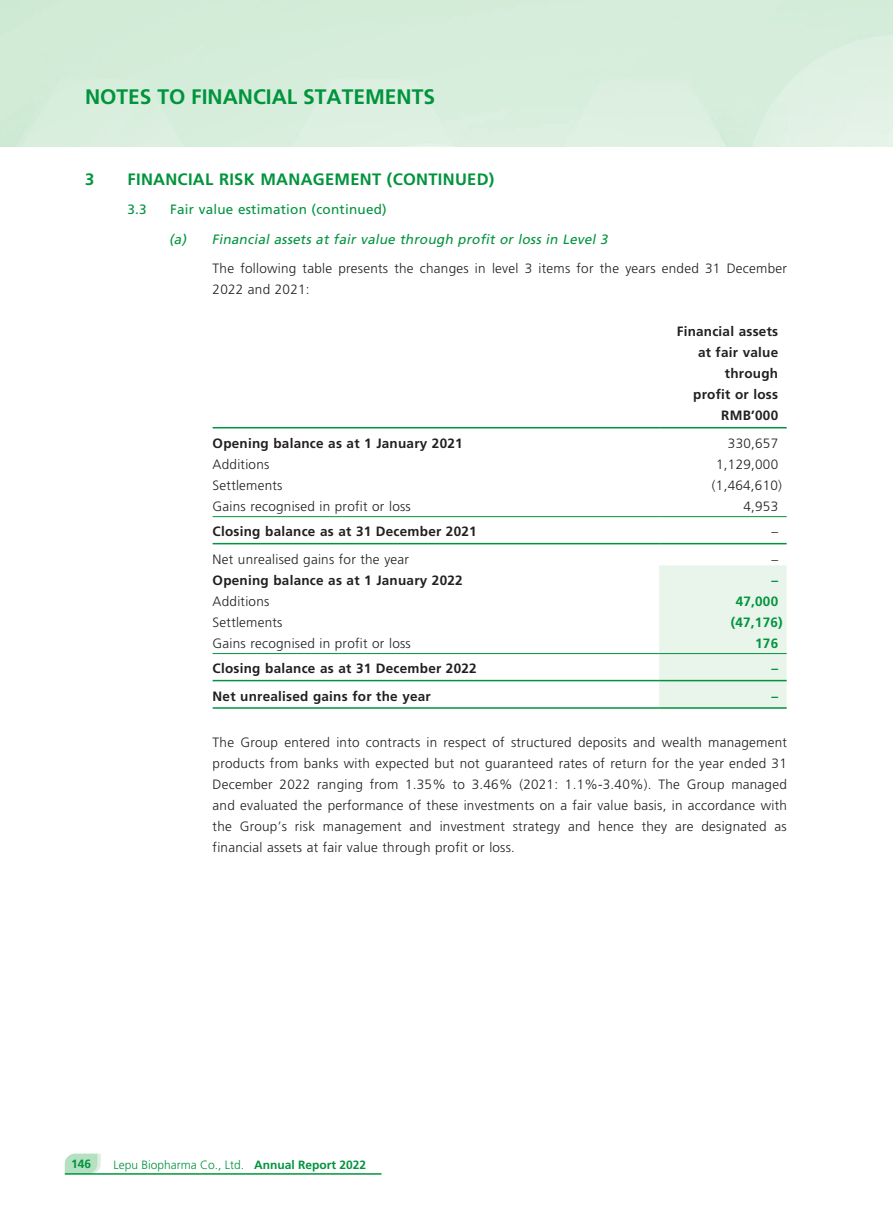
<style>
.page{position:relative;width:893px;height:1212px;background:#fff}
.page>*{position:absolute;margin:0;border:0;box-sizing:border-box;transform-origin:0 0}
.t1{font:700 21px "Frutiger LT Std";color:#00943d}
.t2{font:700 16.5px "Frutiger LT Std";letter-spacing:.02em;color:#00943d}
.t3{font:300 13.5px/21px "Frutiger LT Std";letter-spacing:.02em;color:#231f20}
.t4{font:700 13.5px/21px "Frutiger LT Std";letter-spacing:.02em;color:#231f20;text-align:right}
.t5{font:italic 13.5px "Frutiger LT Std";color:#00943d}
.t6{font:13.5px "Frutiger LT Std";letter-spacing:.02em;color:#00943d}
.t7{font:700 13.5px "Frutiger LT Std";letter-spacing:.02em;color:#00943d}
.t8{font:300 12px "Frutiger LT Std";color:#00943d}
.t9{font:700 12px "Frutiger LT Std";color:#00943d}
.s1{font-weight:700}
</style>
<div class="page">
<svg style="left:65px;top:1154px;width:36px;height:20px"></svg>
<hr style="left:65px;top:1174px;width:316px;height:1px;background:#00943d">
<div style="left:659px;top:565px;width:128px;height:142px;background:#e9f5eb"></div>
<hr style="left:213px;top:427px;width:446px;height:1px;background:#00943d">
<hr style="left:659px;top:427px;width:128px;height:1px;background:#00943d">
<hr style="left:213px;top:516px;width:446px;height:1px;background:#00943d">
<hr style="left:659px;top:516px;width:128px;height:1px;background:#00943d">
<hr style="left:213px;top:543px;width:446px;height:1px;background:#00943d">
<hr style="left:659px;top:543px;width:128px;height:1px;background:#00943d">
<hr style="left:213px;top:653px;width:446px;height:1px;background:#00943d">
<hr style="left:659px;top:653px;width:128px;height:1px;background:#00943d">
<hr style="left:213px;top:680px;width:446px;height:1px;background:#00943d">
<hr style="left:659px;top:680px;width:128px;height:1px;background:#00943d">
<hr style="left:213px;top:707px;width:446px;height:2px;background:#00943d">
<hr style="left:659px;top:707px;width:128px;height:2px;background:#00943d">
<h1 class="t1" style="left:85px;top:84px;width:352px">NOTES TO FINANCIAL STATEMENTS</h1>
<p class="t2" style="left:85px;top:169px;width:11px">3</p>
<p class="t2" style="left:128px;top:169px;width:368px">FINANCIAL RISK MANAGEMENT (CONTINUED)</p>
<p class="t6" style="left:128px;top:202px;width:21px">3.3</p>
<p class="t6" style="left:170px;top:202px;width:218px">Fair value estimation (continued)</p>
<p class="t5" style="left:169px;top:231px;width:443px">(a) Financial assets at fair value through profit or loss in Level 3</p>
<p class="t3" style="left:213px;top:258px;width:576px">The following table presents the changes in level 3 items for the years ended 31 December<br>2022 and 2021:</p>
<p class="t4" style="left:677px;top:321px;width:103px">Financial assets at fair value through<br>profit or loss<br>RMB’000</p>
<p class="t4" style="left:213px;top:433px;width:252px">Opening balance as at 1 January 2021</p>
<p class="t3" style="left:728px;top:433px;width:52px">330,657</p>
<p class="t3" style="left:213px;top:454px;width:58px">Additions</p>
<p class="t3" style="left:716px;top:454px;width:63px">1,129,000</p>
<p class="t3" style="left:213px;top:475px;width:71px">Settlements</p>
<p class="t3" style="left:712px;top:475px;width:71px">(1,464,610)</p>
<p class="t3" style="left:213px;top:496px;width:200px">Gains recognised in profit or loss</p>
<p class="t3" style="left:743px;top:496px;width:36px">4,953</p>
<p class="t4" style="left:213px;top:521px;width:266px">Closing balance as at 31 December 2021</p>
<p class="t3" style="left:771px;top:521px;width:8px">–</p>
<p class="t3" style="left:213px;top:549px;width:198px">Net unrealised gains for the year</p>
<p class="t3" style="left:771px;top:549px;width:8px">–</p>
<p class="t4" style="left:213px;top:570px;width:252px">Opening balance as at 1 January 2022</p>
<p class="t7" style="left:771px;top:572px;width:8px">–</p>
<p class="t3" style="left:213px;top:591px;width:58px">Additions</p>
<p class="t7" style="left:736px;top:593px;width:44px">47,000</p>
<p class="t3" style="left:213px;top:612px;width:71px">Settlements</p>
<p class="t7" style="left:731px;top:614px;width:53px">(47,176)</p>
<p class="t3" style="left:213px;top:633px;width:200px">Gains recognised in profit or loss</p>
<p class="t7" style="left:755px;top:635px;width:25px">176</p>
<p class="t4" style="left:213px;top:658px;width:266px">Closing balance as at 31 December 2022</p>
<p class="t7" style="left:771px;top:661px;width:8px">–</p>
<p class="t4" style="left:213px;top:685px;width:220px">Net unrealised gains for the year</p>
<p class="t7" style="left:771px;top:688px;width:8px">–</p>
<p class="t3" style="left:213px;top:732px;width:576px;text-align:justify">The Group entered into contracts in respect of structured deposits and wealth management products from banks with expected but not guaranteed rates of return for the year ended 31<br>December 2022 ranging from 1.35% to 3.46% (2021: 1.1%-3.40%). The Group managed and evaluated the performance of these investments on a fair value basis, in accordance with the Group’s risk management and investment strategy and hence they are designated as financial assets at fair value through profit or loss.</p>
<p class="t9" style="left:71px;top:1157px;width:22px">146</p>
<p class="t8" style="left:114px;top:1158px;width:254px">Lepu Biopharma Co., Ltd. <span class="s1">Annual Report 2022</span></p>
</div>
